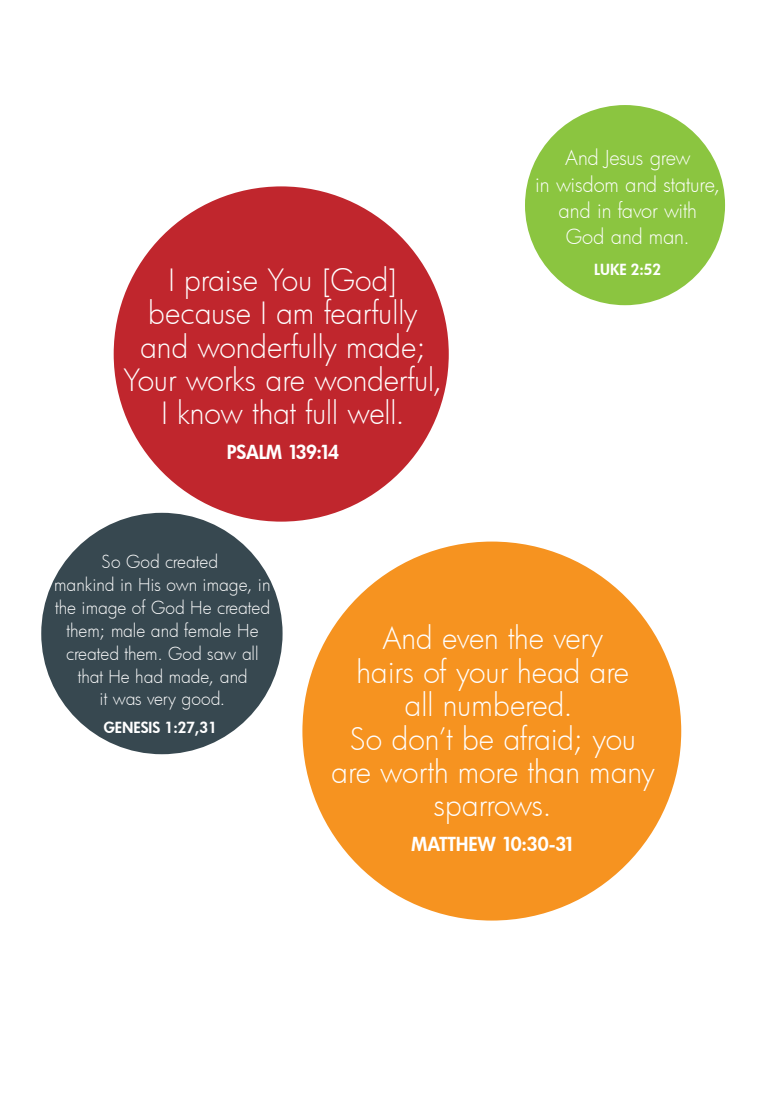
<style>
.page{position:relative;width:765px;height:1103px;background:#fff}
.page>*{position:absolute;margin:0;border:0;box-sizing:border-box;transform-origin:0 0}
.t1{font:30px/33.4px "Futura Lt";letter-spacing:-.005em;color:#fff;text-align:center}
.t2{font:20.12px/26.2px "Futura Lt";letter-spacing:-.01em;color:#fff;text-align:center}
.t3{font:18.88px "Futura Hv";letter-spacing:-.02em;color:#fff}
.t4{font:17.38px/22.9px "Futura Lt";color:#fff;text-align:center}
.t5{font:15px "Futura Hv";color:#fff}
</style>
<div class="page">
<div style="left:114px;top:186px;width:335px;height:335px;background:#c0262d;border-radius:50%"></div>
<div style="left:302px;top:541px;width:379px;height:379px;background:#f69320;border-radius:50%"></div>
<div style="left:41px;top:513px;width:242px;height:241px;background:#374850;border-radius:50%"></div>
<div style="left:525px;top:105px;width:200px;height:200px;background:#8bc540;border-radius:50%"></div>
<p class="t1" style="left:123px;top:262px;width:321px">I praise You [God] because I am fearfully and wonderfully made;<br>Your works are wonderful,<br>I know that full well.</p>
<p class="t3" style="left:227px;top:439px;width:114px">PSALM 139:14</p>
<p class="t2" style="left:535px;top:144px;width:187px">And Jesus grew<br>in wisdom and stature, and in favor with<br>God and man.</p>
<p class="t5" style="left:594px;top:259px;width:68px">LUKE 2:52</p>
<p class="t4" style="left:54px;top:549px;width:218px">So God created<br>mankind in His own image, in the image of God He created them; male and female He created them. God saw all that He had made, and<br>it was very good.</p>
<p class="t5" style="left:104px;top:717px;width:114px">GENESIS 1:27,31</p>
<p class="t1" style="left:382px;top:620px;width:223px">And even the very</p>
<p class="t1" style="left:357px;top:654px;width:274px">hairs of your head are</p>
<p class="t1" style="left:331px;top:687px;width:325px">all numbered.<br>So don’t be afraid; you are worth more than many sparrows.</p>
<p class="t3" style="left:411px;top:831px;width:165px">MATTHEW 10:30-31</p>
</div>
